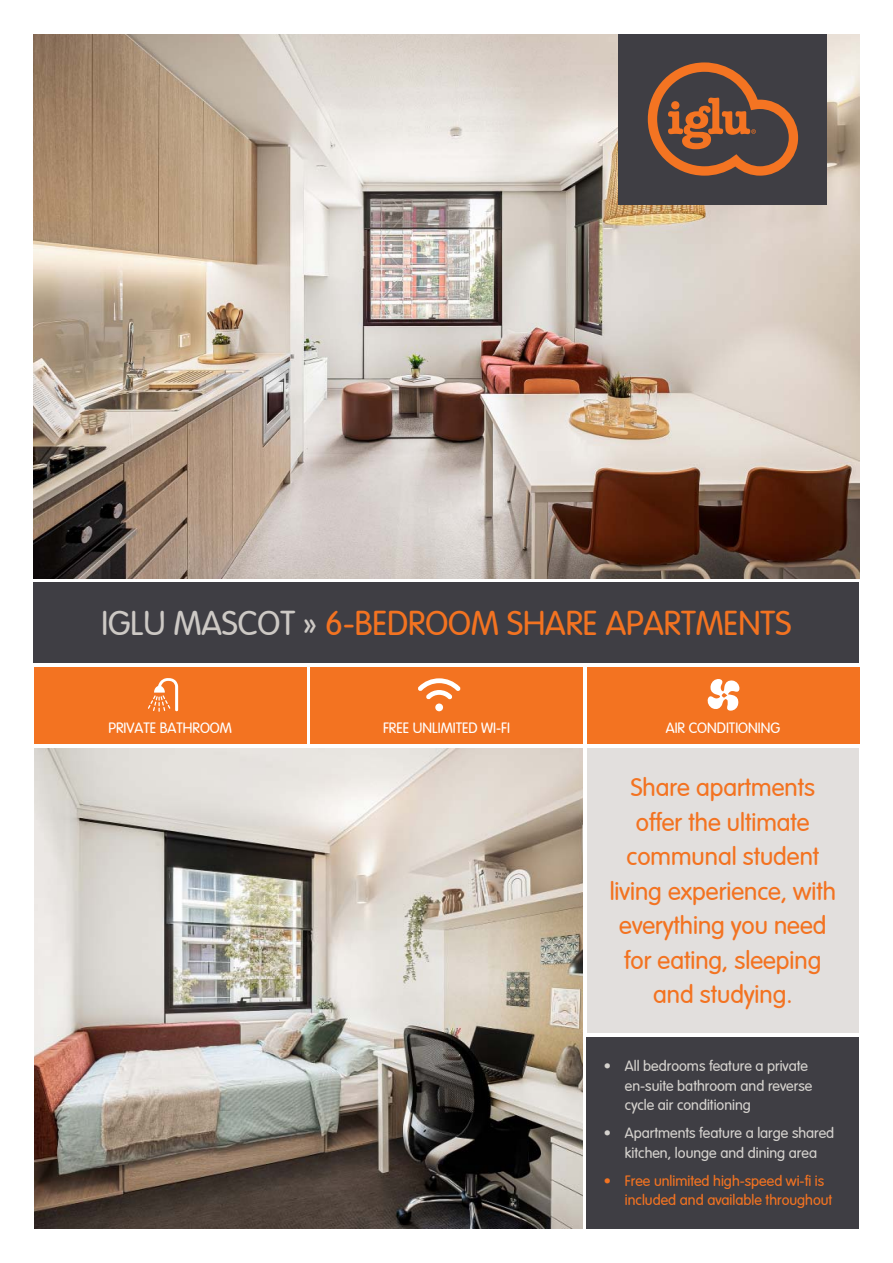
<style>
.page{position:relative;width:893px;height:1263px;background:#fff}
.page>*{position:absolute;margin:0;border:0;box-sizing:border-box;transform-origin:0 0}
.t1{font:300 34.5px "Vag";color:#f37321}
.t2{font:300 25.5px/34.5px "Vag";color:#f37321;text-align:center}
.t3{font:300 15px/19.5px "Vag";color:#d5d2ce}
.t4{font:300 15px/19.5px "Vag";color:#f37321}
.t5{font:300 15px "Vag";color:#fff}
.s1{color:#cdc9c5}
</style>
<div class="page">
<div style="left:587px;top:748px;width:272px;height:285px;background:#e2dfdd"></div>
<div style="left:34px;top:582px;width:825px;height:81px;background:#3f3e44"></div>
<img style="left:34px;top:748px;width:549px;height:481px">
<img style="left:34px;top:34px;width:825px;height:544px">
<div style="left:587px;top:1037px;width:272px;height:192px;background:#3f3e44"></div>
<div style="left:618px;top:34px;width:209px;height:170px;background:#3f3e44"></div>
<svg style="left:648px;top:62px;width:150px;height:114px"></svg>
<div style="left:587px;top:668px;width:272px;height:76px;background:#f37321"></div>
<svg style="left:707px;top:679px;width:32px;height:32px"></svg>
<div style="left:311px;top:668px;width:272px;height:76px;background:#f37321"></div>
<div style="left:34px;top:668px;width:272px;height:76px;background:#f37321"></div>
<svg style="left:148px;top:678px;width:30px;height:34px"></svg>
<svg style="left:418px;top:678px;width:43px;height:21px"></svg>
<div style="left:435px;top:704px;width:8px;height:7px;background:#fff;border-radius:50%"></div>
<h1 class="t1" style="left:102px;top:604px;width:691px"><span class="s1">IGLU MASCOT »</span> 6-BEDROOM SHARE APARTMENTS</h1>
<p class="t5" style="left:109px;top:719px;width:125px">PRIVATE BATHROOM</p>
<p class="t5" style="left:383px;top:719px;width:129px">FREE UNLIMITED WI-FI</p>
<p class="t5" style="left:666px;top:719px;width:116px">AIR CONDITIONING</p>
<h2 class="t2" style="left:610px;top:771px;width:228px">Share apartments offer the ultimate communal student living experience, with everything you need for eating, sleeping and studying.</h2>
<p class="t3" style="left:625px;top:1057px;width:189px;text-indent:-21px">• All bedrooms feature a private en-suite bathroom and reverse cycle air conditioning</p>
<p class="t3" style="left:604px;top:1124px;width:232px;text-align:center">• Apartments feature a large shared kitchen, lounge and dining area</p>
<p class="t4" style="left:625px;top:1172px;width:209px;text-indent:-21px">• Free unlimited high-speed wi-fi is included and available throughout</p>
</div>
